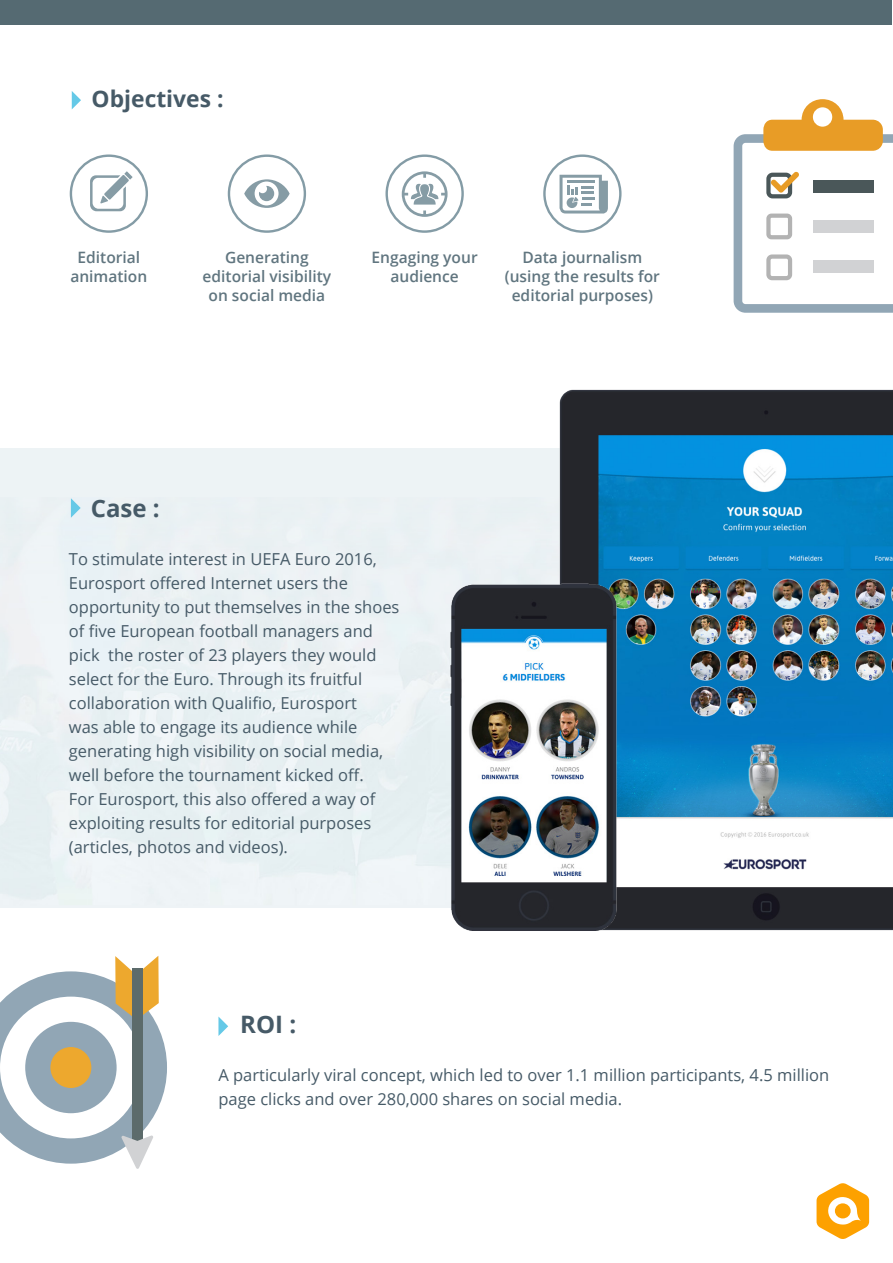
<style>
.page{position:relative;width:893px;height:1263px;background:#fff}
.page>*{position:absolute;margin:0;border:0;box-sizing:border-box;transform-origin:0 0}
.t1{font:700 24px "Open Sans";color:#465a67}
.t2{font:700 22.8px "Open Sans";color:#465a67}
.t3{font:16.5px/24px "Open Sans";color:#465a67}
.t4{font:600 15.75px/18.9px "Open Sans";color:#60757f;text-align:center}
</style>
<div class="page">
<div style="left:0;top:449px;width:893px;height:459px;background:#edf3f5"></div>
<div style="left:0;top:0;width:892px;height:25px;background:#556a72"></div>
<svg style="left:816px;top:1183px;width:53px;height:56px"></svg>
<img style="left:553px;top:389px;width:340px;height:542px">
<img style="left:450px;top:581px;width:171px;height:350px">
<svg style="left:0;top:956px;width:167px;height:213px"></svg>
<svg style="left:218px;top:1016px;width:10px;height:20px"></svg>
<svg style="left:71px;top:498px;width:10px;height:20px"></svg>
<svg style="left:72px;top:91px;width:9px;height:18px"></svg>
<svg style="left:90px;top:175px;width:39px;height:36px"></svg>
<svg style="left:124px;top:171px;width:9px;height:9px"></svg>
<svg style="left:244px;top:179px;width:46px;height:29px"></svg>
<svg style="left:402px;top:171px;width:46px;height:46px"></svg>
<div style="left:70px;top:154px;width:78px;height:79px;border:2px solid #849ca6;border-radius:50%"></div>
<div style="left:228px;top:154px;width:78px;height:79px;border:2px solid #849ca6;border-radius:50%"></div>
<div style="left:385px;top:154px;width:79px;height:79px;border:2px solid #849ca6;border-radius:50%"></div>
<div style="left:543px;top:154px;width:79px;height:79px;border:2px solid #849ca6;border-radius:50%"></div>
<svg style="left:559px;top:175px;width:49px;height:38px"></svg>
<svg style="left:734px;top:99px;width:159px;height:214px"></svg>
<p class="t2" style="left:92px;top:82px;width:133px">Objectives :</p>
<p class="t4" style="left:78px;top:247px;width:64px">Editorial</p>
<p class="t4" style="left:70px;top:266px;width:78px">animation</p>
<p class="t4" style="left:225px;top:247px;width:85px">Generating</p>
<p class="t4" style="left:203px;top:266px;width:130px">editorial visibility</p>
<p class="t4" style="left:209px;top:285px;width:118px">on social media</p>
<p class="t4" style="left:372px;top:247px;width:108px">Engaging your audience</p>
<p class="t4" style="left:505px;top:247px;width:157px">Data journalism (using the results for editorial purposes)</p>
<p class="t1" style="left:91px;top:491px;width:70px">Case :</p>
<p class="t3" style="left:69px;top:546px;width:332px">To stimulate interest in UEFA Euro 2016, Eurosport offered Internet users the opportunity to put themselves in the shoes of five European football managers and pick the roster of 23 players they would select for the Euro. Through its fruitful collaboration with Qualifio, Eurosport<br>was able to engage its audience while generating high visibility on social media, well before the tournament kicked off.<br>For Eurosport, this also offered a way of exploiting results for editorial purposes (articles, photos and videos).</p>
<p class="t1" style="left:240px;top:1008px;width:57px">ROI :</p>
<p class="t3" style="left:218px;top:1063px;width:612px">A particularly viral concept, which led to over 1.1 million participants, 4.5 million page clicks and over 280,000 shares on social media.</p>
</div>
